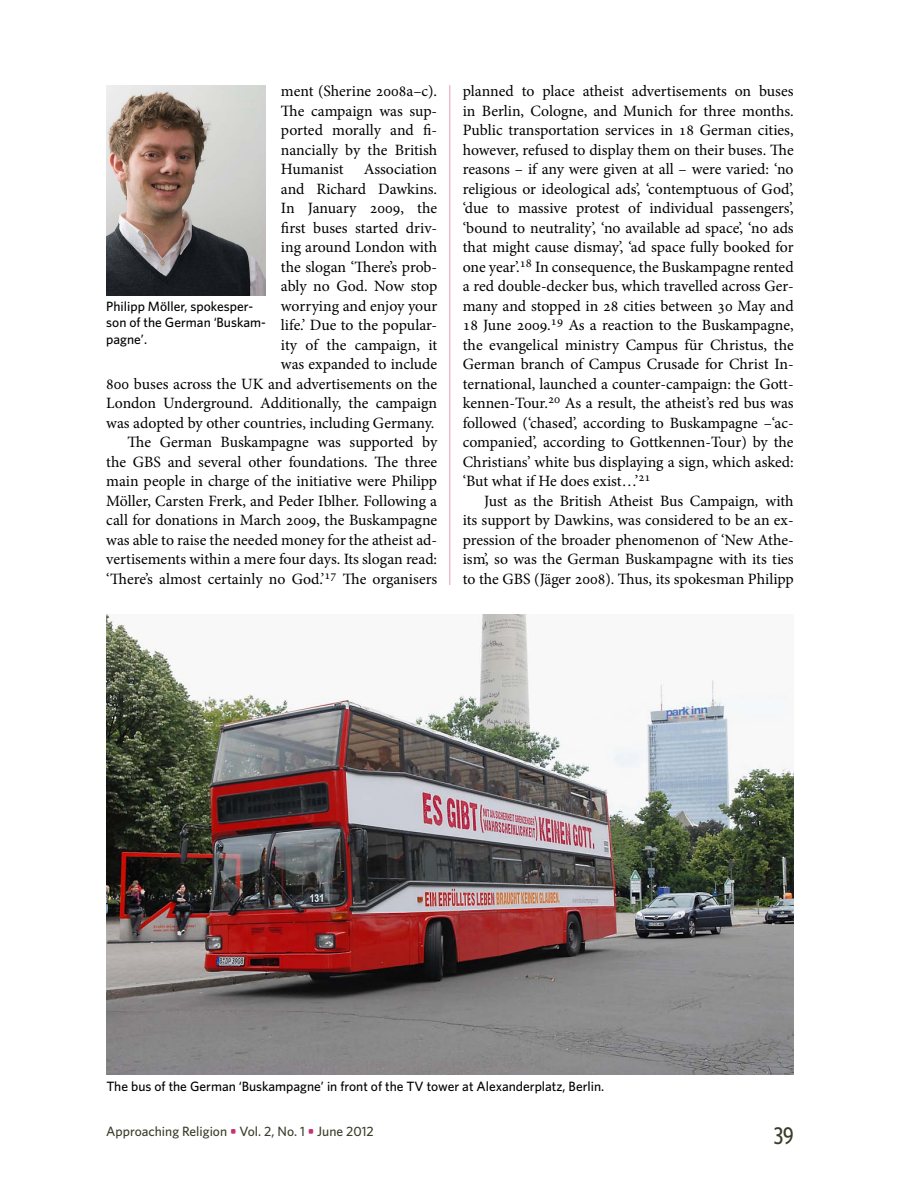
<style>
.page{position:relative;width:900px;height:1200px;background:#fff}
.page>*{position:absolute;margin:0;border:0;box-sizing:border-box;transform-origin:0 0}
.t1{font:500 24px "Whitney Condensed";color:#393e29}
.t2{font:15.75px/19.5px "Minion Pro";letter-spacing:-.005em;color:#000;text-align:justify}
.t3{font:500 13.5px/16.5px "Whitney";color:#000}
.t4{font:500 13.5px "Whitney";color:#393e29}
.s1{font-style:italic}
.s2{font-weight:700;color:#c23272}
</style>
<div class="page">
<hr style="left:450px;top:85px;width:1px;height:500px;background:#e69cba">
<img style="left:106px;top:85px;width:160px;height:210px">
<img style="left:106px;top:614px;width:688px;height:461px">
<p class="t2" style="left:281px;top:82px;width:158px">ment (Sherine 2008a–c).<br>The campaign was sup&shy;ported morally and fi&shy;nancially by the British Humanist</p>
<p class="t2" style="left:106px;top:160px;width:332px;text-align:right">Association<br>and Richard Dawkins.<br>In January 2009, the<br>first buses started driv-<br>ing around London with<br>the slogan ‘There’s prob-<br>ably no God. Now stop<br>worrying and enjoy your<br>life.’ Due to the popular-<br>ity of the campaign, it<br>was expanded to include<br>800 buses across the UK and advertisements on the London Underground. Additionally, the campaign was adopted by other countries, including Germany.<br>The German Buskampagne was supported by the GBS and several other foundations. The three main people in charge of the initiative were Philipp Möller, Carsten Frerk, and Peder Iblher. Following a call for donations in March 2009, the Buskampagne was able to raise the needed money for the atheist ad&shy;vertisements within a mere four days. Its slogan read: ‘There’s almost certainly no God.’<sup>17</sup> The organisers</p>
<p class="t3" style="left:106px;top:298px;width:161px">Philipp Möller, spokesper&shy;son of the German ‘Buskam&shy;pagne’.</p>
<p class="t2" style="left:463px;top:82px;width:332px">planned to place atheist advertisements on buses in Berlin, Cologne, and Munich for three months.<br>Public transportation services in 18 German cities, however, refused to display them on their buses. The reasons – if any were given at all – were varied: ‘no religious or ideological ads’, ‘contemptuous of God’, ‘due to massive protest of individual passengers’, ‘bound to neutrality’, ‘no available ad space’, ‘no ads that might cause dismay’, ‘ad space fully booked for one year’.<sup>18</sup> In consequence, the Buskampagne rented a red double-decker bus, which travelled across Ger&shy;many and stopped in 28 cities between 30 May and 18 June 2009.<sup>19</sup> As a reaction to the Buskampagne, the evangelical ministry Campus für Christus, the German branch of Campus Crusade for Christ In&shy;ternational, launched a counter-campaign: the Gott&shy;kennen-Tour.<sup>20</sup> As a result, the atheist’s red bus was followed (‘chased’, according to Buskampagne –‘ac&shy;companied’, according to Gottkennen-Tour) by the Christians’ white bus displaying a sign, which asked: ‘But what if He does exist…’<sup>21</sup></p>
<p class="t2" style="left:463px;top:491px;width:332px;text-indent:21px">Just as the British Atheist Bus Campaign<span class="s1">,</span> with its support by Dawkins, was considered to be an ex&shy;pression of the broader phenomenon of ‘New Athe&shy;ism’, so was the German Buskampagne with its ties to the GBS (Jäger 2008). Thus, its spokesman Philipp</p>
<p class="t3" style="left:106px;top:1078px;width:499px">The bus of the German ‘Buskampagne’ in front of the TV tower at Alexanderplatz, Berlin.</p>
<p class="t4" style="left:106px;top:1122px;width:269px">Approaching Religion <span class="s2">•</span> Vol. 2, No. 1 <span class="s2">•</span> June 2012</p>
<h1 class="t1" style="left:774px;top:1121px;width:21px">39</h1>
</div>
